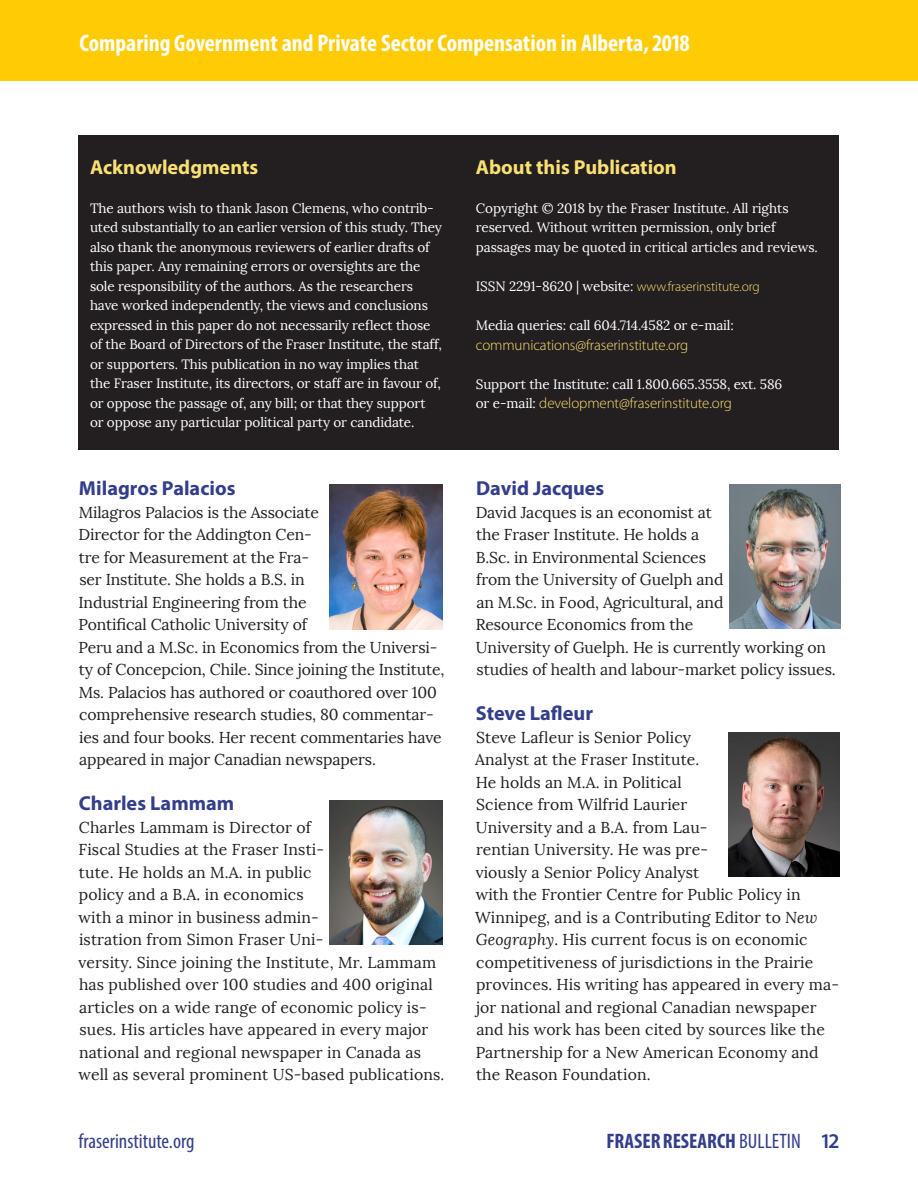
<style>
.page{position:relative;width:918px;height:1188px;background:#fff}
.page>*{position:absolute;margin:0;border:0;box-sizing:border-box;transform-origin:0 0}
.t1{font:700 condensed 24px "Myriad Pro";color:#fff}
.t2{font:700 condensed 21px "Myriad Pro";color:#333e8c}
.t3{font:condensed 21px "Myriad Pro";color:#333e8c}
.t4{font:700 20.25px "Myriad Pro";color:#333e8c}
.t5{font:700 20.25px "Myriad Pro";color:#fae073}
.t6{font:15.75px/22.5px "Lora";letter-spacing:.005em;color:#231f20}
.t7{font:300 15px "Myriad Pro";letter-spacing:-.01em;color:#fae073}
.t8{font:13.5px/19.5px "Lora";letter-spacing:-.01em;color:#fff}
.t9{font:300 13.5px "Myriad Pro";letter-spacing:-.01em;color:#fae073}
.s1{font-family:"Lora";font-weight:400;color:#fff}
.s2{font-family:"Lora";font-weight:400;font-size:13.5px;color:#fff}
.s3{font-style:italic}
.s4{font-weight:400}
.s5{font-weight:600;font-stretch:normal}
</style>
<div class="page">
<div style="left:0;top:0;width:918px;height:81px;background:#ffcb04"></div>
<div style="left:79px;top:135px;width:760px;height:315px;background:#231f20"></div>
<img style="left:330px;top:800px;width:112px;height:145px">
<img style="left:330px;top:484px;width:112px;height:145px">
<img style="left:730px;top:484px;width:111px;height:145px">
<img style="left:728px;top:732px;width:111px;height:145px">
<h1 class="t1" style="left:80px;top:28px;width:612px">Comparing Government and Private Sector Compensation in Alberta, 2018</h1>
<p class="t5" style="left:90px;top:154px;width:170px">Acknowledgments</p>
<p class="t8" style="left:90px;top:199px;width:354px">The authors wish to thank Jason Clemens, who contrib&shy;uted substantially to an earlier version of this study. They also thank the anonymous reviewers of earlier drafts of this paper. Any remaining errors or oversights are the sole responsibility of the authors. As the researchers have worked independently, the views and conclusions expressed in this paper do not necessarily reflect those of the Board of Directors of the Fraser Institute, the staff, or supporters. This publication in no way implies that the Fraser Institute, its directors, or staff are in favour of, or oppose the passage of, any bill; or that they support or oppose any particular political party or candidate.</p>
<p class="t4" style="left:79px;top:475px;width:158px">Milagros Palacios</p>
<p class="t6" style="left:79px;top:501px;width:367px">Milagros Palacios is the Associate<br>Director for the Addington Cen-<br>tre for Measurement at the Fra-<br>ser Institute. She holds a B.S. in<br>Industrial Engineering from the<br>Pontifical Catholic University of<br>Peru and a M.Sc. in Economics from the Universi&shy;ty of Concepcion, Chile. Since joining the Institute, Ms. Palacios has authored or coauthored over 100 comprehensive research studies, 80 commentar&shy;ies and four books. Her recent commentaries have appeared in major Canadian newspapers.</p>
<p class="t4" style="left:79px;top:790px;width:157px">Charles Lammam</p>
<p class="t6" style="left:79px;top:816px;width:367px">Charles Lammam is Director of<br>Fiscal Studies at the Fraser Insti-<br>tute. He holds an M.A. in public<br>policy and a B.A. in economics<br>with a minor in business admin-<br>istration from Simon Fraser Uni-<br>versity. Since joining the Institute, Mr. Lammam has published over 100 studies and 400 original articles on a wide range of economic policy is&shy;sues. His articles have appeared in every major national and regional newspaper in Canada as well as several prominent US-based publications.</p>
<p class="t5" style="left:476px;top:154px;width:202px">About this Publication</p>
<p class="t8" style="left:476px;top:199px;width:344px">Copyright © 2018 by the Fraser Institute. All rights reserved. Without written permission, only brief passages may be quoted in critical articles and reviews.</p>
<p class="t9" style="left:476px;top:278px;width:285px"><span class="s1">ISSN 2291-8620 | website:</span> www.fraserinstitute.org</p>
<p class="t8" style="left:476px;top:316px;width:259px">Media queries: call 604.714.4582 or e-mail:</p>
<p class="t7" style="left:476px;top:335px;width:214px">communications@fraserinstitute.org</p>
<p class="t8" style="left:476px;top:374px;width:308px">Support the Institute: call 1.800.665.3558, ext. 586</p>
<p class="t7" style="left:476px;top:394px;width:258px"><span class="s2">or e-mail:</span> development@fraserinstitute.org</p>
<p class="t4" style="left:476px;top:475px;width:130px">David Jacques</p>
<p class="t6" style="left:476px;top:501px;width:362px">David Jacques is an economist at<br>the Fraser Institute. He holds a<br>B.Sc. in Environmental Sciences<br>from the University of Guelph and<br>an M.Sc. in Food, Agricultural, and<br>Resource Economics from the<br>University of Guelph. He is currently working on studies of health and labour-market policy issues.</p>
<p class="t4" style="left:476px;top:700px;width:119px">Steve Lafleur</p>
<p class="t6" style="left:475px;top:726px;width:366px">Steve Lafleur is Senior Policy<br>Analyst at the Fraser Institute.<br>He holds an M.A. in Political<br>Science from Wilfrid Laurier<br>University and a B.A. from Lau-<br>rentian University. He was pre-<br>viously a Senior Policy Analyst<br>with the Frontier Centre for Public Policy in Winnipeg, and is a Contributing Editor to <span class="s3">New Geography</span>. His current focus is on economic competitiveness of jurisdictions in the Prairie provinces. His writing has appeared in every ma&shy;jor national and regional Canadian newspaper and his work has been cited by sources like the Partnership for a New American Economy and the Reason Foundation.</p>
<h2 class="t3" style="left:79px;top:1128px;width:117px">fraserinstitute.org</h2>
<h2 class="t2" style="left:606px;top:1127px;width:234px">FRASER RESEARCH <span class="s4">BULLETIN</span> <span class="s5">12</span></h2>
</div>
